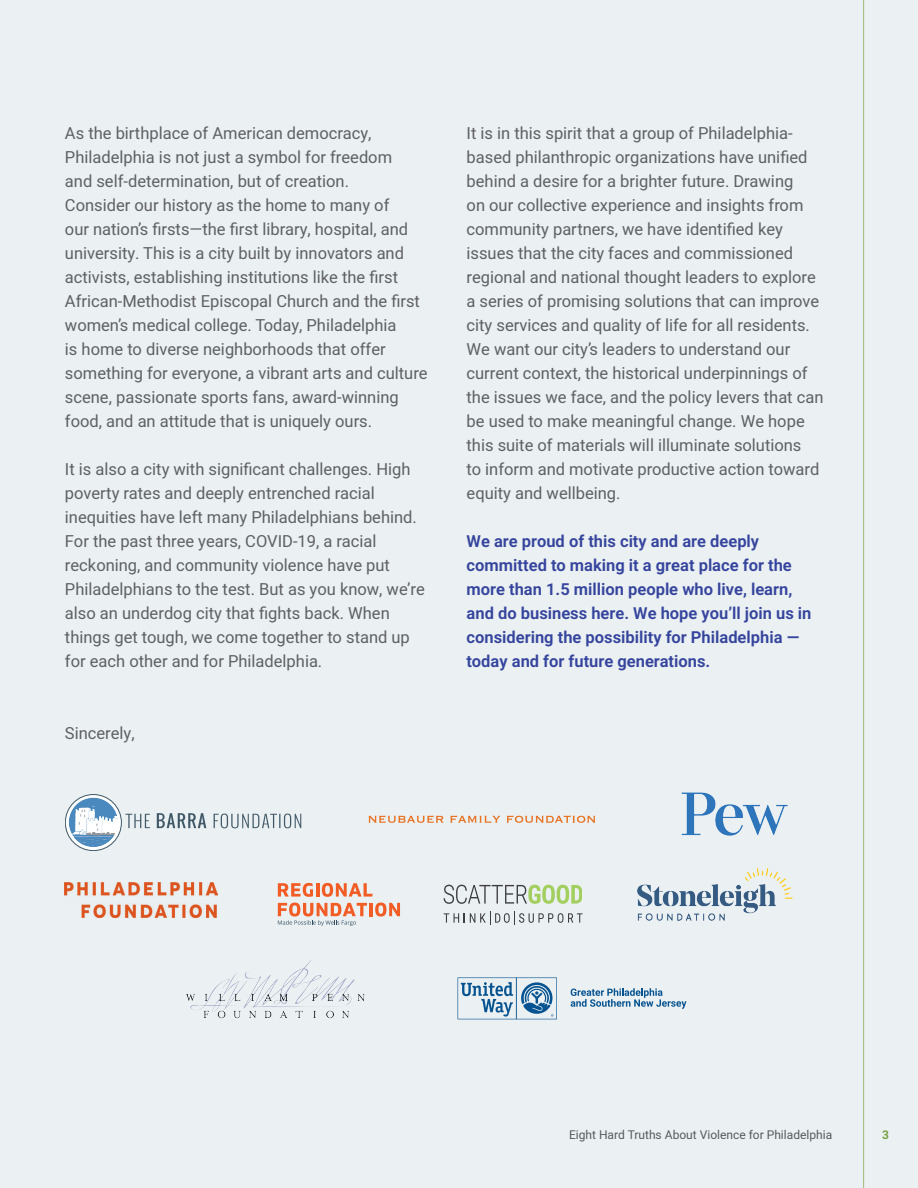
<style>
.page{position:relative;width:918px;height:1188px;background:#ebf0f2}
.page>*{position:absolute;margin:0;border:0;box-sizing:border-box;transform-origin:0 0}
.t1{font:16.5px/24px "Heebo";color:#5f6063}
.t2{font:600 16.5px/24px "Heebo";color:#35459d}
.t3{font:12px "Heebo";color:#5f6063}
.t4{font:600 12px "Heebo";color:#7daa40}
</style>
<div class="page">
<svg style="left:65px;top:795px;width:56px;height:56px"></svg>
<div style="left:65px;top:794px;width:57px;height:57px;border:1px solid #405968;border-radius:50%"></div>
<svg style="left:69px;top:798px;width:49px;height:49px;background:#a9c4db"></svg>
<svg style="left:126px;top:814px;width:24px;height:14px"></svg>
<svg style="left:157px;top:813px;width:49px;height:15px"></svg>
<svg style="left:214px;top:814px;width:87px;height:14px"></svg>
<img style="left:681px;top:792px;width:106px;height:44px">
<svg style="left:369px;top:815px;width:226px;height:8px"></svg>
<img style="left:186px;top:960px;width:179px;height:59px">
<svg style="left:444px;top:885px;width:138px;height:19px"></svg>
<svg style="left:444px;top:911px;width:139px;height:14px"></svg>
<img style="left:638px;top:868px;width:155px;height:53px">
<svg style="left:571px;top:988px;width:115px;height:21px"></svg>
<svg style="left:458px;top:977px;width:99px;height:42px"></svg>
<svg style="left:278px;top:883px;width:35px;height:14px"></svg>
<hr style="left:316px;top:883px;width:3px;height:14px;background:#f25c25">
<svg style="left:322px;top:883px;width:51px;height:14px"></svg>
<svg style="left:278px;top:903px;width:122px;height:23px"></svg>
<p class="t1" style="left:65px;top:121px;width:364px">As the birthplace of American democracy, Philadelphia is not just a symbol for freedom<br>and self-determination, but of creation.<br>Consider our history as the home to many of<br>our nation’s firsts—the first library, hospital, and university. This is a city built by innovators and activists, establishing institutions like the first African-Methodist Episcopal Church and the first women’s medical college. Today, Philadelphia<br>is home to diverse neighborhoods that offer something for everyone, a vibrant arts and culture scene, passionate sports fans, award-winning food, and an attitude that is uniquely ours.</p>
<p class="t1" style="left:65px;top:457px;width:362px">It is also a city with significant challenges. High poverty rates and deeply entrenched racial inequities have left many Philadelphians behind.<br>For the past three years, COVID-19, a racial reckoning, and community violence have put Philadelphians to the test. But as you know, we’re also an underdog city that fights back. When things get tough, we come together to stand up for each other and for Philadelphia.</p>
<p class="t1" style="left:65px;top:721px;width:71px">Sincerely,</p>
<p class="t1" style="left:467px;top:121px;width:358px">It is in this spirit that a group of Philadelphia&shy;based philanthropic organizations have unified behind a desire for a brighter future. Drawing<br>on our collective experience and insights from community partners, we have identified key issues that the city faces and commissioned regional and national thought leaders to explore a series of promising solutions that can improve city services and quality of life for all residents.<br>We want our city’s leaders to understand our current context, the historical underpinnings of the issues we face, and the policy levers that can be used to make meaningful change. We hope this suite of materials will illuminate solutions<br>to inform and motivate productive action toward equity and wellbeing.</p>
<p class="t2" style="left:467px;top:529px;width:346px">We are proud of this city and are deeply committed to making it a great place for the more than 1.5 million people who live, learn, and do business here. We hope you’ll join us in considering the possibility for Philadelphia — today and for future generations.</p>
<p class="t3" style="left:569px;top:1126px;width:265px">Eight Hard Truths About Violence for Philadelphia</p>
<p class="t4" style="left:882px;top:1126px;width:8px">3</p>
</div>
